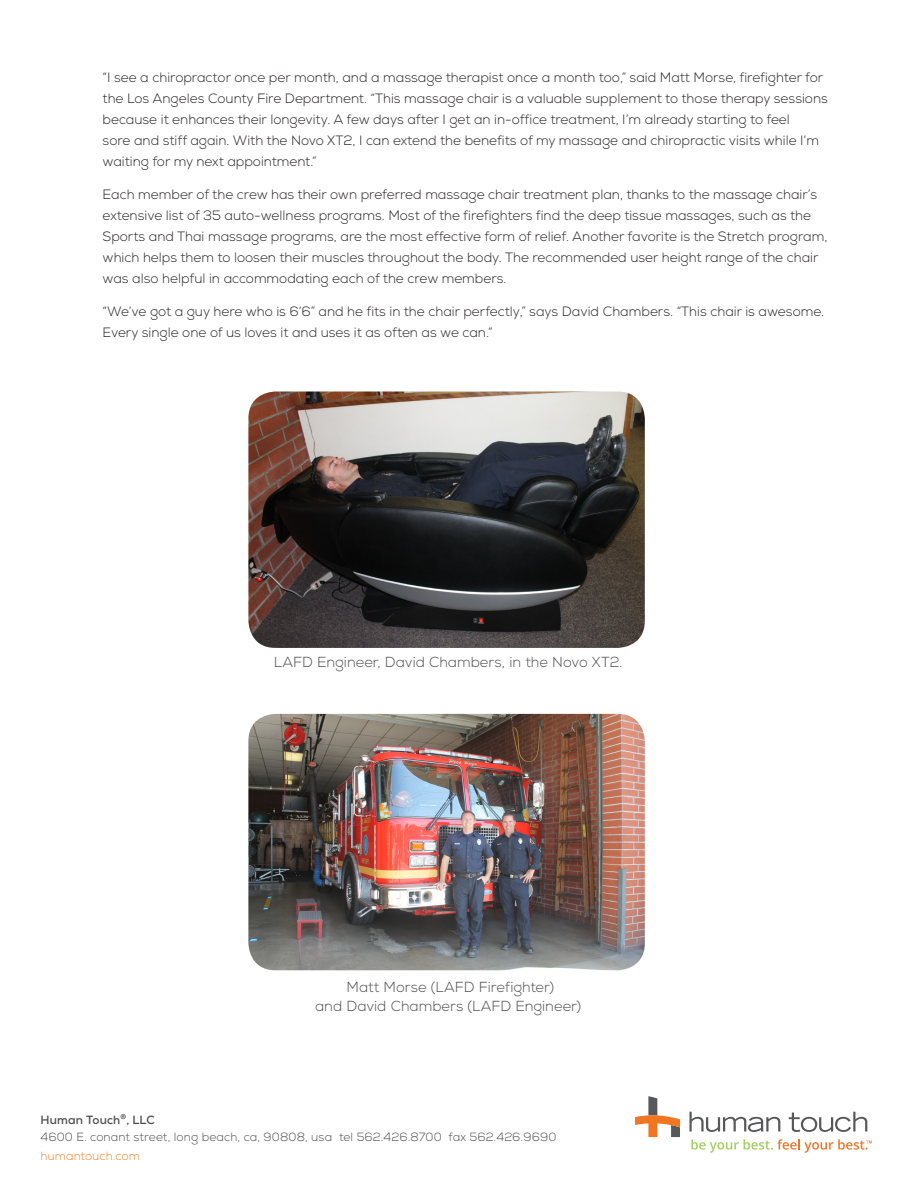
<style>
.page{position:relative;width:918px;height:1188px;background:#fff}
.page>*{position:absolute;margin:0;border:0;box-sizing:border-box;transform-origin:0 0}
.t1{font:300 14.55px "Nexa";color:#4b4c4d}
.t2{font:300 13.5px/21px "Nexa";color:#231f20}
.t3{font:300 11.85px "Nexa";letter-spacing:.01em;color:#4b4c4d}
.t4{font:700 11.85px "Nexa";letter-spacing:.01em;color:#4b4c4d}
.t5{font:300 11.85px "Nexa";letter-spacing:.005em;color:#f48026}
</style>
<div class="page">
<img style="left:248px;top:392px;width:397px;height:256px">
<img style="left:248px;top:714px;width:397px;height:256px">
<svg style="left:689px;top:1112px;width:91px;height:20px"></svg>
<svg style="left:789px;top:1112px;width:78px;height:20px"></svg>
<svg style="left:635px;top:1096px;width:45px;height:41px"></svg>
<svg style="left:691px;top:1139px;width:181px;height:14px"></svg>
<p class="t2" style="left:103px;top:67px;width:727px">“I see a chiropractor once per month, and a massage therapist once a month too,” said Matt Morse, firefighter for the Los Angeles County Fire Department. “This massage chair is a valuable supplement to those therapy sessions because it enhances their longevity. A few days after I get an in-office treatment, I’m already starting to feel<br>sore and stiff again. With the Novo XT2, I can extend the benefits of my massage and chiropractic visits while I’m waiting for my next appointment.”</p>
<p class="t2" style="left:103px;top:184px;width:726px">Each member of the crew has their own preferred massage chair treatment plan, thanks to the massage chair’s extensive list of 35 auto-wellness programs. Most of the firefighters find the deep tissue massages, such as the Sports and Thai massage programs, are the most effective form of relief. Another favorite is the Stretch program, which helps them to loosen their muscles throughout the body. The recommended user height range of the chair was also helpful in accommodating each of the crew members.</p>
<p class="t2" style="left:103px;top:301px;width:723px">“We’ve got a guy here who is 6’6” and he fits in the chair perfectly,” says David Chambers. “This chair is awesome.<br>Every single one of us loves it and uses it as often as we can.”</p>
<p class="t1" style="left:274px;top:654px;width:350px">LAFD Engineer, David Chambers, in the Novo XT2.</p>
<p class="t1" style="left:346px;top:978px;width:209px">Matt Morse (LAFD Firefighter)</p>
<p class="t1" style="left:315px;top:998px;width:268px">and David Chambers (LAFD Engineer)</p>
<p class="t4" style="left:40px;top:1113px;width:116px">Human Touch<sup>®</sup>, LLC</p>
<p class="t3" style="left:40px;top:1130px;width:517px">4600 E. conant street, long beach, ca, 90808, usa tel 562.426.8700 fax 562.426.9690</p>
<p class="t5" style="left:40px;top:1149px;width:101px">humantouch.com</p>
</div>
